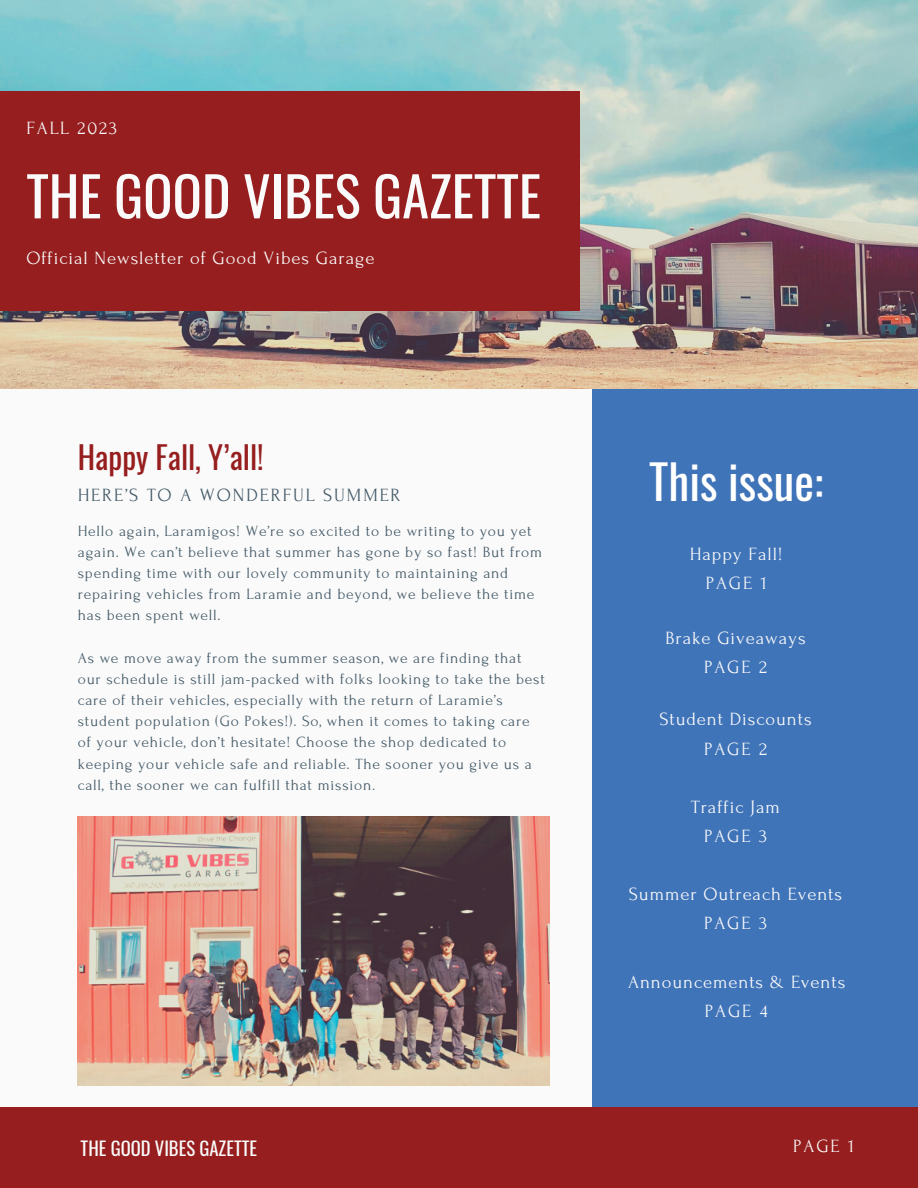
<style>
.page{position:relative;width:918px;height:1188px;background:#fafafa}
.page>*{position:absolute;margin:0;border:0;box-sizing:border-box;transform-origin:0 0}
.t1{font:54.45px "Oswald";color:#fafafa}
.t2{font:46.65px "Oswald";color:#fff}
.t3{font:31.2px "Oswald";color:#961e1e}
.t4{font:18.75px "Oswald";color:#fafafa}
.t5{font:18.6px "Forum";letter-spacing:.05em;color:#fafafa}
.t6{font:18.6px "Forum";letter-spacing:.1em;color:#435967}
.t7{font:18.6px "Forum";letter-spacing:.1em;color:#fafafa}
.t8{font:15.6px/21.1px "Forum";letter-spacing:.05em;color:#435967}
</style>
<div class="page">
<div style="left:593px;top:342px;width:325px;height:846px;background:#4074b9"></div>
<img style="left:0;top:0;width:918px;height:389px">
<img style="left:78px;top:817px;width:471px;height:269px">
<div style="left:0;top:92px;width:580px;height:219px;background:#961e1e"></div>
<div style="left:0;top:1107px;width:918px;height:81px;background:#961e1e"></div>
<p class="t7" style="left:26px;top:118px;width:92px">FALL 2023</p>
<p class="t1" style="left:26px;top:153px;width:516px">THE GOOD VIBES GAZETTE</p>
<p class="t5" style="left:26px;top:248px;width:350px">Official Newsletter of Good Vibes Garage</p>
<p class="t3" style="left:78px;top:433px;width:187px">Happy Fall, Y’all!</p>
<p class="t6" style="left:78px;top:485px;width:324px">HERE’S TO A WONDERFUL SUMMER</p>
<p class="t8" style="left:78px;top:520px;width:466px">Hello again, Laramigos! We’re so excited to be writing to you yet again. We can’t believe that summer has gone by so fast! But from spending time with our lovely community to maintaining and repairing vehicles from Laramie and beyond, we believe the time has been spent well.</p>
<p class="t8" style="left:78px;top:647px;width:469px">As we move away from the summer season, we are finding that our schedule is still jam-packed with folks looking to take the best care of their vehicles, especially with the return of Laramie’s student population (Go Pokes!). So, when it comes to taking care of your vehicle, don’t hesitate! Choose the shop dedicated to keeping your vehicle safe and reliable. The sooner you give us a call, the sooner we can fulfill that mission.</p>
<p class="t2" style="left:649px;top:445px;width:175px">This issue:</p>
<p class="t5" style="left:690px;top:544px;width:94px">Happy Fall!</p>
<p class="t5" style="left:706px;top:573px;width:62px">PAGE 1</p>
<p class="t5" style="left:665px;top:628px;width:142px">Brake Giveaways</p>
<p class="t5" style="left:704px;top:657px;width:64px">PAGE 2</p>
<p class="t5" style="left:659px;top:710px;width:154px">Student Discounts</p>
<p class="t5" style="left:704px;top:739px;width:64px">PAGE 2</p>
<p class="t5" style="left:691px;top:797px;width:90px">Traffic Jam</p>
<p class="t5" style="left:704px;top:826px;width:64px">PAGE 3</p>
<p class="t5" style="left:629px;top:884px;width:215px">Summer Outreach Events</p>
<p class="t5" style="left:704px;top:913px;width:64px">PAGE 3</p>
<p class="t5" style="left:628px;top:972px;width:219px">Announcements &amp; Events</p>
<p class="t5" style="left:705px;top:1001px;width:64px">PAGE 4</p>
<p class="t4" style="left:81px;top:1134px;width:178px">THE GOOD VIBES GAZETTE</p>
<p class="t5" style="left:793px;top:1136px;width:62px">PAGE 1</p>
</div>
